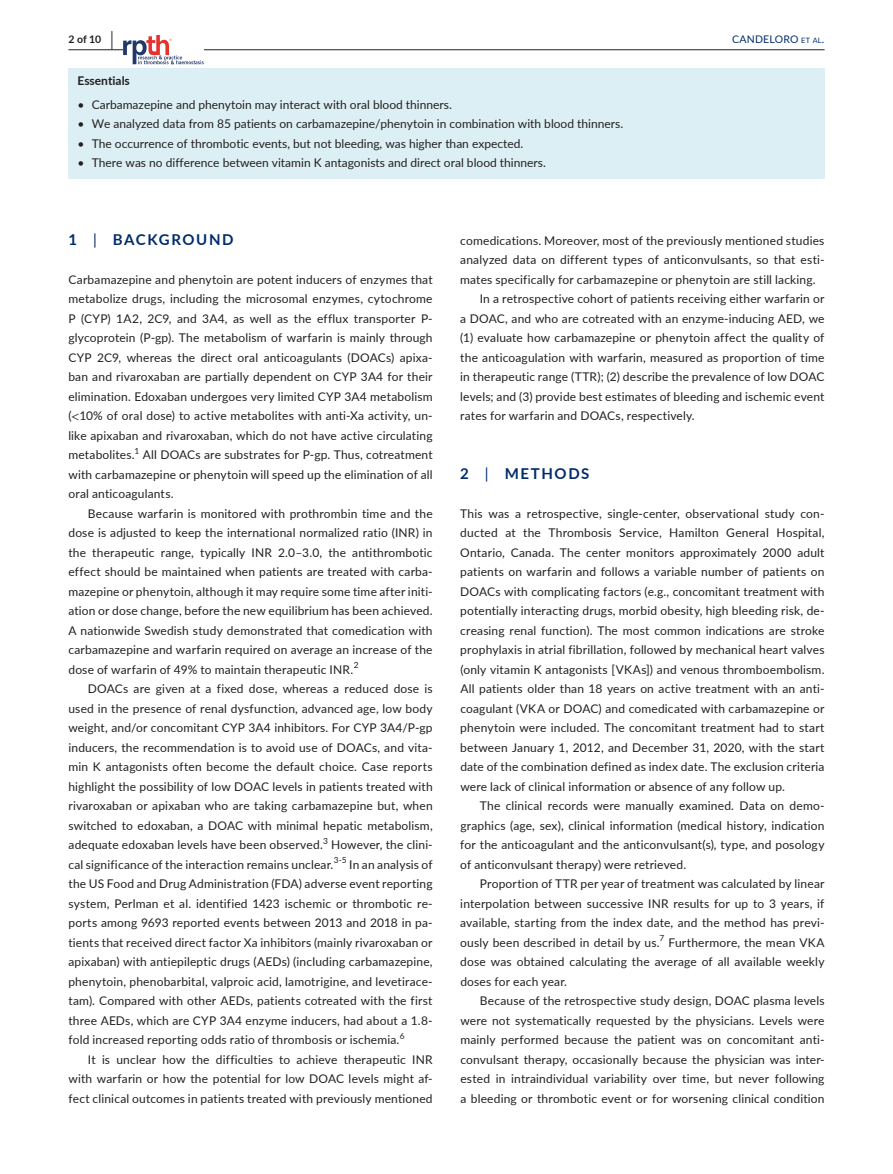
<style>
.page{position:relative;width:893px;height:1174px;background:#fff}
.page>*{position:absolute;margin:0;border:0;box-sizing:border-box;transform-origin:0 0}
.t1{font:700 15px "Lato";letter-spacing:.105em;color:#002c6b}
.t2{font:12px/19.5px "Lato";letter-spacing:.01em;color:#231f20;text-align:justify}
.t3{font:700 12px "Lato";color:#231f20}
.t4{font:10.5px "Lato";letter-spacing:.02em;color:#002c6b}
.t5{font:700 10.5px "Lato";color:#231f20}
.t6{font:8.4px "Lato";color:#231f20}
.s1{font-size:19.5px}
.s2{font-size:7.35px}
.s3{font-weight:400}
.s4{font-family:"STIX"}
</style>
<div class="page">
<hr style="left:68px;top:49px;width:756px;height:1px;background:#231f20">
<svg style="left:123px;top:35px;width:81px;height:29px"></svg>
<div style="left:68px;top:68px;width:756px;height:28px;background:#dceff4"></div>
<div style="left:68px;top:89px;width:756px;height:31px;background:#dceff4"></div>
<div style="left:68px;top:109px;width:756px;height:31px;background:#dceff4"></div>
<div style="left:68px;top:128px;width:756px;height:31px;background:#dceff4"></div>
<div style="left:68px;top:148px;width:756px;height:31px;background:#dceff4"></div>
<p class="t5" style="left:68px;top:31px;width:46px">2 of 10 <span class="s1">|</span></p>
<p class="t4" style="left:732px;top:31px;width:94px">CANDELORO <span class="s2">et al</span>.</p>
<p class="t3" style="left:77px;top:71px;width:54px">Essentials</p>
<p class="t2" style="left:77px;top:94px;width:376px">• Carbamazepine and phenytoin may interact with oral blood thinners.</p>
<p class="t2" style="left:77px;top:114px;width:547px">• We analyzed data from 85 patients on carbamazepine/phenytoin in combination with blood thinners.</p>
<p class="t2" style="left:77px;top:133px;width:447px">• The occurrence of thrombotic events, but not bleeding, was higher than expected.</p>
<p class="t2" style="left:77px;top:153px;width:470px">• There was no difference between vitamin K antagonists and direct oral blood thinners.</p>
<p class="t1" style="left:68px;top:228px;width:167px">1 <span class="s3">|</span> BACKGROUND</p>
<p class="t2" style="left:68px;top:269px;width:366px">Carbamazepine and phenytoin are potent inducers of enzymes that metabolize drugs, including the microsomal enzymes, cytochrome P (CYP) 1A2, 2C9, and 3A4, as well as the efflux transporter P&shy;glycoprotein (P-gp). The metabolism of warfarin is mainly through CYP 2C9, whereas the direct oral anticoagulants (DOACs) apixa&shy;ban and rivaroxaban are partially dependent on CYP 3A4 for their elimination. Edoxaban undergoes very limited CYP 3A4 metabolism (<span class="s4">&lt;</span>10% of oral dose) to active metabolites with anti-Xa activity, un&shy;like apixaban and rivaroxaban, which do not have active circulating metabolites.<sup>1</sup> All DOACs are substrates for P-gp. Thus, cotreatment with carbamazepine or phenytoin will speed up the elimination of all oral anticoagulants.</p>
<p class="t2" style="left:68px;top:503px;width:366px;text-indent:20px">Because warfarin is monitored with prothrombin time and the dose is adjusted to keep the international normalized ratio (INR) in the therapeutic range, typically INR 2.0–3.0, the antithrombotic effect should be maintained when patients are treated with carba&shy;mazepine or phenytoin, although it may require some time after initi&shy;ation or dose change, before the new equilibrium has been achieved.<br>A nationwide Swedish study demonstrated that comedication with carbamazepine and warfarin required on average an increase of the dose of warfarin of 49% to maintain therapeutic INR.</p>
<p class="t6" style="left:354px;top:659px;width:6px">2</p>
<p class="t2" style="left:68px;top:678px;width:366px;text-indent:19px">DOACs are given at a fixed dose, whereas a reduced dose is used in the presence of renal dysfunction, advanced age, low body weight, and/or concomitant CYP 3A4 inhibitors. For CYP 3A4/P-gp inducers, the recommendation is to avoid use of DOACs, and vita&shy;min K antagonists often become the default choice. Case reports highlight the possibility of low DOAC levels in patients treated with rivaroxaban or apixaban who are taking carbamazepine but, when switched to edoxaban, a DOAC with minimal hepatic metabolism, adequate edoxaban levels have been observed.</p>
<p class="t6" style="left:323px;top:835px;width:6px">3</p>
<p class="t2" style="left:68px;top:834px;width:366px;text-indent:263px">However, the clini&shy;cal significance of the interaction remains unclear.</p>
<p class="t6" style="left:334px;top:854px;width:14px">3-5</p>
<p class="t2" style="left:68px;top:854px;width:366px;text-indent:281px">In an analysis of the US Food and Drug Administration (FDA) adverse event reporting system, Perlman et al. identified 1423 ischemic or thrombotic re&shy;ports among 9693 reported events between 2013 and 2018 in pa&shy;tients that received direct factor Xa inhibitors (mainly rivaroxaban or apixaban) with antiepileptic drugs (AEDs) (including carbamazepine, phenytoin, phenobarbital, valproic acid, lamotrigine, and levetirace&shy;tam). Compared with other AEDs, patients cotreated with the first three AEDs, which are CYP 3A4 enzyme inducers, had about a 1.8- fold increased reporting odds ratio of thrombosis or ischemia.<sup>6</sup></p>
<p class="t2" style="left:68px;top:1049px;width:366px;text-indent:20px">It is unclear how the difficulties to achieve therapeutic INR with warfarin or how the potential for low DOAC levels might af&shy;fect clinical outcomes in patients treated with previously mentioned</p>
<p class="t2" style="left:460px;top:230px;width:366px">comedications. Moreover, most of the previously mentioned studies</p>
<p class="t2" style="left:460px;top:249px;width:366px">analyzed data on different types of anticonvulsants, so that esti-</p>
<p class="t2" style="left:460px;top:269px;width:357px">mates specifically for carbamazepine or phenytoin are still lacking.</p>
<p class="t2" style="left:480px;top:288px;width:346px">In a retrospective cohort of patients receiving either warfarin or</p>
<p class="t2" style="left:460px;top:308px;width:366px">a DOAC, and who are cotreated with an enzyme-inducing AED, we</p>
<p class="t2" style="left:460px;top:327px;width:366px">(1) evaluate how carbamazepine or phenytoin affect the quality of</p>
<p class="t2" style="left:460px;top:347px;width:366px">the anticoagulation with warfarin, measured as proportion of time</p>
<p class="t2" style="left:460px;top:366px;width:366px">in therapeutic range (TTR); (2) describe the prevalence of low DOAC</p>
<p class="t2" style="left:460px;top:386px;width:366px">levels; and (3) provide best estimates of bleeding and ischemic event</p>
<p class="t2" style="left:460px;top:405px;width:236px">rates for warfarin and DOACs, respectively.</p>
<p class="t1" style="left:460px;top:462px;width:131px">2 <span class="s3">|</span> METHODS</p>
<p class="t2" style="left:460px;top:503px;width:366px">This was a retrospective, single-center, observational study con&shy;ducted at the Thrombosis Service, Hamilton General Hospital, Ontario, Canada. The center monitors approximately 2000 adult patients on warfarin and follows a variable number of patients on DOACs with complicating factors (e.g., concomitant treatment with potentially interacting drugs, morbid obesity, high bleeding risk, de&shy;creasing renal function). The most common indications are stroke prophylaxis in atrial fibrillation, followed by mechanical heart valves (only vitamin K antagonists [VKAs]) and venous thromboembolism.<br>All patients older than 18 years on active treatment with an anti&shy;coagulant (VKA or DOAC) and comedicated with carbamazepine or phenytoin were included. The concomitant treatment had to start between January 1, 2012, and December 31, 2020, with the start date of the combination defined as index date. The exclusion criteria were lack of clinical information or absence of any follow up.</p>
<p class="t2" style="left:460px;top:795px;width:366px;text-indent:20px">The clinical records were manually examined. Data on demo&shy;graphics (age, sex), clinical information (medical history, indication for the anticoagulant and the anticonvulsant(s), type, and posology of anticonvulsant therapy) were retrieved.</p>
<p class="t2" style="left:460px;top:873px;width:366px;text-indent:20px">Proportion of TTR per year of treatment was calculated by linear interpolation between successive INR results for up to 3 years, if available, starting from the index date, and the method has previ&shy;ously been described in detail by us.</p>
<p class="t6" style="left:660px;top:932px;width:6px">7</p>
<p class="t2" style="left:460px;top:932px;width:366px;text-indent:208px">Furthermore, the mean VKA dose was obtained calculating the average of all available weekly doses for each year.</p>
<p class="t2" style="left:460px;top:990px;width:366px;text-indent:19px">Because of the retrospective study design, DOAC plasma levels were not systematically requested by the physicians. Levels were mainly performed because the patient was on concomitant anti&shy;convulsant therapy, occasionally because the physician was inter&shy;ested in intraindividual variability over time, but never following a bleeding or thrombotic event or for worsening clinical condition</p>
</div>
